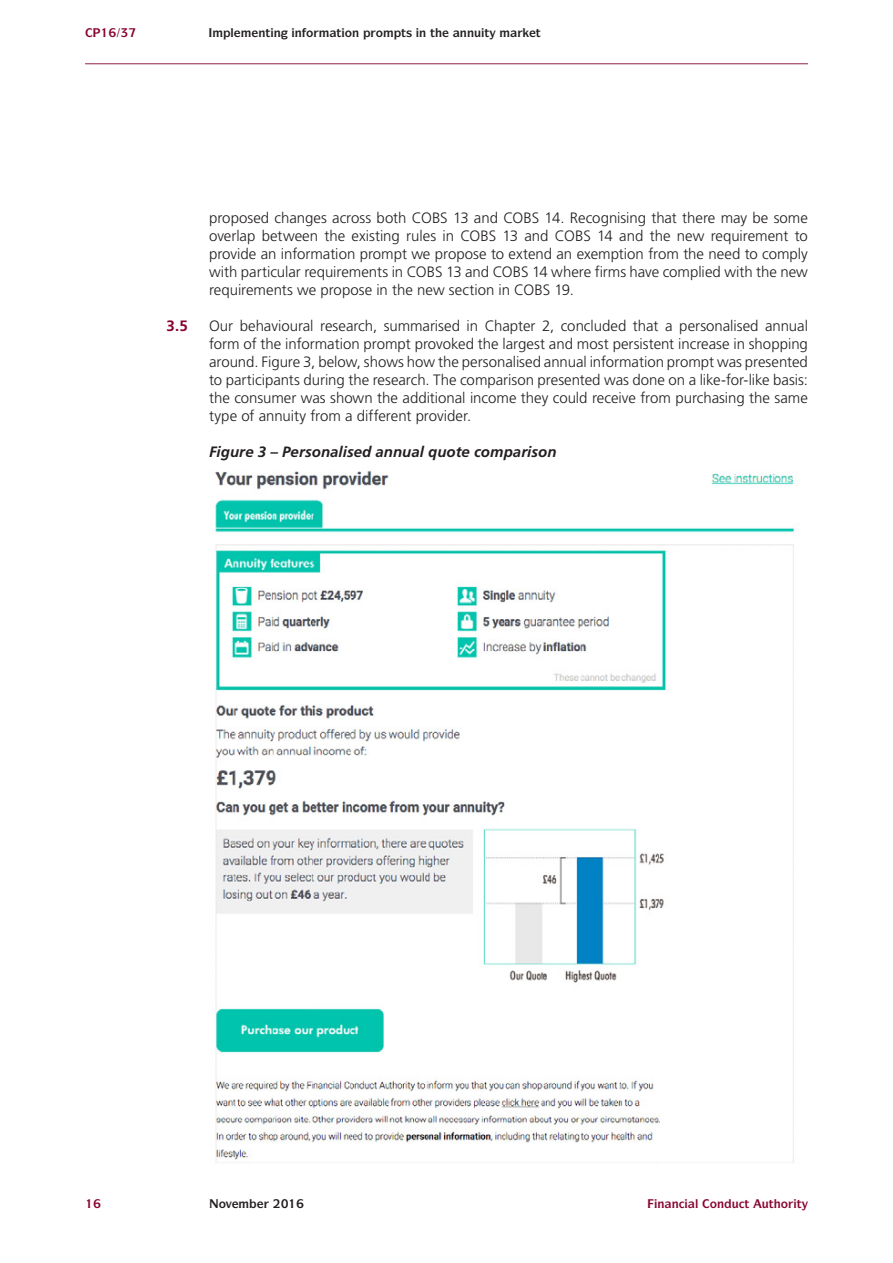
<style>
.page{position:relative;width:893px;height:1263px;background:#fff}
.page>*{position:absolute;margin:0;border:0;box-sizing:border-box;transform-origin:0 0}
.t1{font:300 15px/18px "Frutiger LT Std";color:#231f20;text-align:justify}
.FCA_Heading_4{font:italic 700 15px "Frutiger LT Std";letter-spacing:.005em;color:#231f20}
.t2{font:700 15px "Frutiger LT Std";color:#870430}
.t3{font:700 12px "ITC Symbol Std";color:#231f20}
.t4{font:700 12px "ITC Symbol Std";color:#870430}
</style>
<div class="page">
<hr style="left:85px;top:63px;width:723px;height:1px;background:#870430">
<img style="left:215px;top:470px;width:579px;height:693px">
<p class="t3" style="left:231px;top:24px;width:84px">● ■▼■ ■□</p>
<p class="t3" style="left:337px;top:24px;width:24px">▼□■</p>
<p class="t3" style="left:376px;top:24px;width:61px">□ ▼▲ ■ ▼</p>
<p class="t3" style="left:460px;top:24px;width:31px">■■◆ ▼</p>
<p class="t1" style="left:209px;top:209px;width:600px">proposed changes across both COBS 13 and COBS 14. Recognising that there may be some overlap between the existing rules in COBS 13 and COBS 14 and the new requirement to provide an information prompt we propose to extend an exemption from the need to comply with particular requirements in COBS 13 and COBS 14 where firms have complied with the new requirements we propose in the new section in COBS 19.</p>
<p class="t2" style="left:167px;top:317px;width:23px">3.5</p>
<p class="t1" style="left:209px;top:317px;width:600px">Our behavioural research, summarised in Chapter 2, concluded that a personalised annual form of the information prompt provoked the largest and most persistent increase in shopping around. Figure 3, below, shows how the personalised annual information prompt was presented to participants during the research. The comparison presented was done on a like-for-like basis: the consumer was shown the additional income they could receive from purchasing the same type of annuity from a different provider.</p>
<p class="FCA_Heading_4" style="left:209px;top:443px;width:349px">Figure 3 – Personalised annual quote comparison</p>
<p class="t4" style="left:695px;top:1196px;width:108px">● □■◆▼ ◆▼□ ▼</p>
</div>
